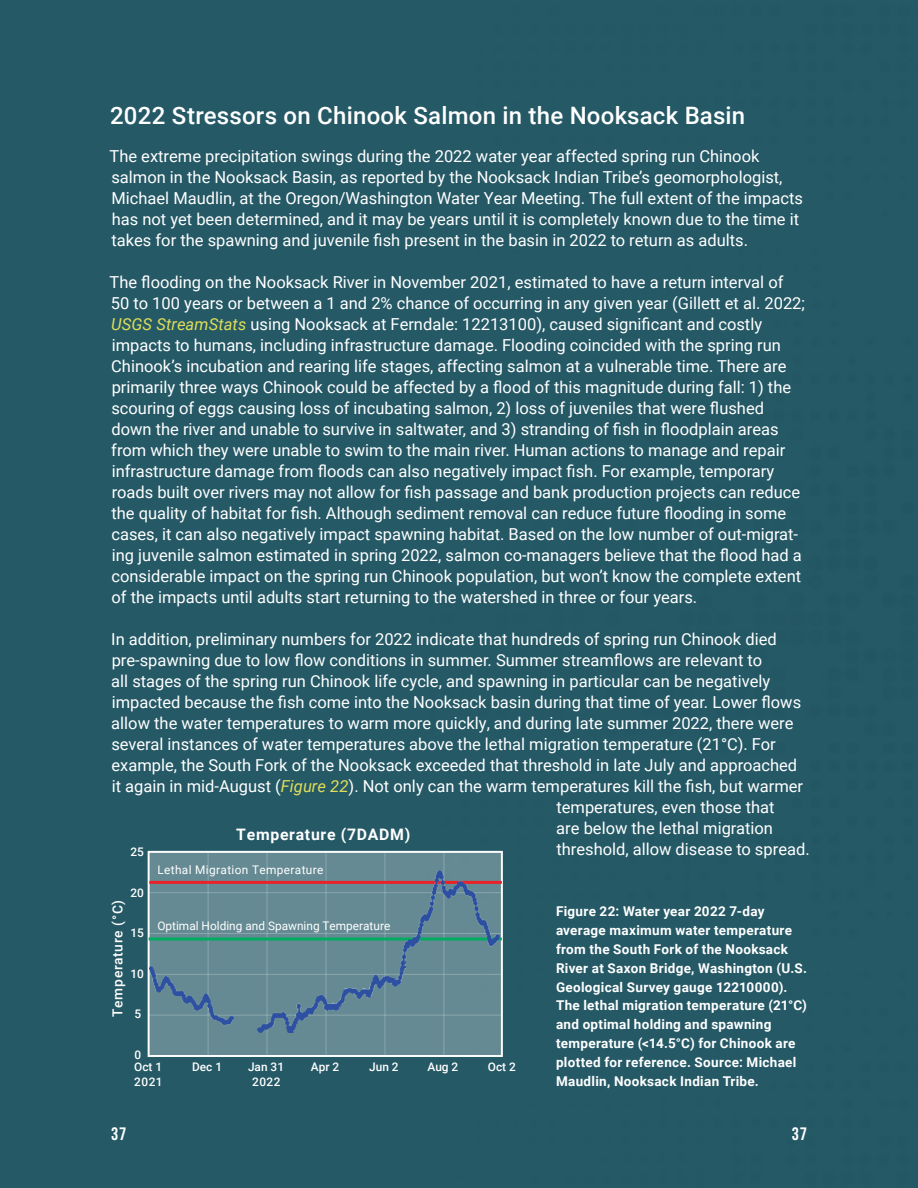
<style>
.page{position:relative;width:918px;height:1188px;background:#255966}
.page>*{position:absolute;margin:0;border:0;box-sizing:border-box;transform-origin:0 0}
.Call-out_title{font:500 24px "Roboto";letter-spacing:.01em;color:#fff}
.t1{font:700 18px "Bebas Neue Pro";color:#fff}
.Body_white{font:16.5px/21px "Roboto";color:#fff}
.t2{font:700 15.75px "Roboto";letter-spacing:.045em;color:#fff}
.t3{font:500 13.8px "Roboto";letter-spacing:.045em;color:#fff}
.t4{font:700 13.5px/18.9px "Roboto";letter-spacing:.02em;color:#fff}
.t5{font:500 11.85px "Roboto";color:#fff}
.t6{font:11.85px "Roboto";color:#fff}
.t7{font:11.85px "Roboto";letter-spacing:.03em;color:#fff}
.s1{font-style:italic;color:#e0de58}
</style>
<div class="page">
<div style="left:149px;top:852px;width:353px;height:204px;background:#658a93"></div>
<div style="left:148px;top:851px;width:355px;height:206px;border:2px solid #fff"></div>
<hr style="left:208px;top:852px;width:1px;height:204px;background:#fff">
<hr style="left:267px;top:852px;width:1px;height:204px;background:#fff">
<hr style="left:326px;top:852px;width:1px;height:204px;background:#fff">
<hr style="left:384px;top:852px;width:1px;height:204px;background:#fff">
<hr style="left:443px;top:852px;width:1px;height:204px;background:#fff">
<hr style="left:149px;top:1015px;width:353px;height:1px;background:#fff">
<hr style="left:149px;top:974px;width:353px;height:1px;background:#fff">
<hr style="left:149px;top:933px;width:353px;height:1px;background:#fff">
<hr style="left:149px;top:892px;width:354px;height:1px;background:#fff">
<hr style="left:149px;top:938px;width:353px;height:2px;background:#00ac60">
<hr style="left:149px;top:881px;width:353px;height:3px;background:#ec2027">
<img style="left:150px;top:959px;width:255px;height:73px">
<img style="left:400px;top:871px;width:114px;height:95px">
<h2 class="Call-out_title" style="left:110px;top:99px;width:636px">2022 Stressors on Chinook Salmon in the Nooksack Basin</h2>
<p class="Body_white" style="left:110px;top:145px;width:695px">The extreme precipitation swings during the 2022 water year affected spring run Chinook salmon in the Nooksack Basin, as reported by the Nooksack Indian Tribe’s geomorphologist, Michael Maudlin, at the Oregon/Washington Water Year Meeting. The full extent of the impacts has not yet been determined, and it may be years until it is completely known due to the time it takes for the spawning and juvenile fish present in the basin in 2022 to return as adults.</p>
<p class="Body_white" style="left:110px;top:271px;width:697px">The flooding on the Nooksack River in November 2021, estimated to have a return interval of 50 to 100 years or between a 1 and 2% chance of occurring in any given year (Gillett et al. 2022; <span class="s1">USGS StreamStats</span> using Nooksack at Ferndale: 12213100), caused significant and costly impacts to humans, including infrastructure damage. Flooding coincided with the spring run Chinook’s incubation and rearing life stages, affecting salmon at a vulnerable time. There are primarily three ways Chinook could be affected by a flood of this magnitude during fall: 1) the scouring of eggs causing loss of incubating salmon, 2) loss of juveniles that were flushed down the river and unable to survive in saltwater, and 3) stranding of fish in floodplain areas from which they were unable to swim to the main river. Human actions to manage and repair infrastructure damage from floods can also negatively impact fish. For example, temporary roads built over rivers may not allow for fish passage and bank production projects can reduce the quality of habitat for fish. Although sediment removal can reduce future flooding in some cases, it can also negatively impact spawning habitat. Based on the low number of out-migrat&shy;ing juvenile salmon estimated in spring 2022, salmon co-managers believe that the flood had a considerable impact on the spring run Chinook population, but won’t know the complete extent of the impacts until adults start returning to the watershed in three or four years.</p>
<p class="Body_white" style="left:111px;top:628px;width:667px">In addition, preliminary numbers for 2022 indicate that hundreds of spring run Chinook died</p>
<p class="Body_white" style="left:112px;top:649px;width:652px">pre-spawning due to low flow conditions in summer. Summer streamflows are relevant to</p>
<p class="Body_white" style="left:111px;top:670px;width:660px">all stages of the spring run Chinook life cycle, and spawning in particular can be negatively</p>
<p class="Body_white" style="left:112px;top:691px;width:691px">impacted because the fish come into the Nooksack basin during that time of year. Lower flows</p>
<p class="Body_white" style="left:111px;top:712px;width:684px">allow the water temperatures to warm more quickly, and during late summer 2022, there were</p>
<p class="Body_white" style="left:111px;top:733px;width:666px">several instances of water temperatures above the lethal migration temperature (21°C). For</p>
<p class="Body_white" style="left:111px;top:754px;width:687px">example, the South Fork of the Nooksack exceeded that threshold in late July and approached</p>
<p class="Body_white" style="left:112px;top:775px;width:693px">it again in mid-August (<span class="s1">Figure 22</span>). Not only can the warm temperatures kill the fish, but warmer</p>
<p class="Body_white" style="left:556px;top:796px;width:220px">temperatures, even those that</p>
<p class="Body_white" style="left:556px;top:817px;width:218px">are below the lethal migration</p>
<p class="Body_white" style="left:556px;top:838px;width:255px">threshold, allow disease to spread.</p>
<p class="t2" style="left:236px;top:824px;width:176px">Temperature (7DADM)</p>
<p class="t5" style="left:131px;top:843px;width:15px">25</p>
<p class="t5" style="left:131px;top:884px;width:15px">20</p>
<p class="t3" style="left:108px;top:1017px;width:118px;rotate:-90deg">Temperature (°C)</p>
<p class="t5" style="left:131px;top:925px;width:15px">15</p>
<p class="t5" style="left:131px;top:965px;width:15px">10</p>
<p class="t5" style="left:134px;top:1006px;width:8px">5</p>
<p class="t5" style="left:134px;top:1046px;width:8px">0</p>
<p class="t7" style="left:157px;top:862px;width:168px">Lethal Migration Temperature</p>
<p class="t6" style="left:157px;top:918px;width:234px">Optimal Holding and Spawning Temperature</p>
<p class="t5" style="left:134px;top:1059px;width:30px">Oct 1</p>
<p class="t5" style="left:192px;top:1059px;width:31px">Dec 1</p>
<p class="t5" style="left:248px;top:1059px;width:37px">Jan 31</p>
<p class="t5" style="left:134px;top:1074px;width:30px">2021</p>
<p class="t5" style="left:252px;top:1074px;width:30px">2022</p>
<p class="t5" style="left:311px;top:1059px;width:30px">Apr 2</p>
<p class="t5" style="left:369px;top:1059px;width:31px">Jun 2</p>
<p class="t5" style="left:427px;top:1059px;width:32px">Aug 2</p>
<p class="t5" style="left:488px;top:1059px;width:30px">Oct 2</p>
<p class="t4" style="left:556px;top:901px;width:253px">Figure 22: Water year 2022 7-day average maximum water temperature from the South Fork of the Nooksack River at Saxon Bridge, Washington (U.S.<br>Geological Survey gauge 12210000).<br>The lethal migration temperature (21°C) and optimal holding and spawning temperature (&lt;14.5°C) for Chinook are plotted for reference. Source: Michael Maudlin, Nooksack Indian Tribe.</p>
<p class="t1" style="left:111px;top:1123px;width:17px">37</p>
<p class="t1" style="left:792px;top:1123px;width:17px">37</p>
</div>
